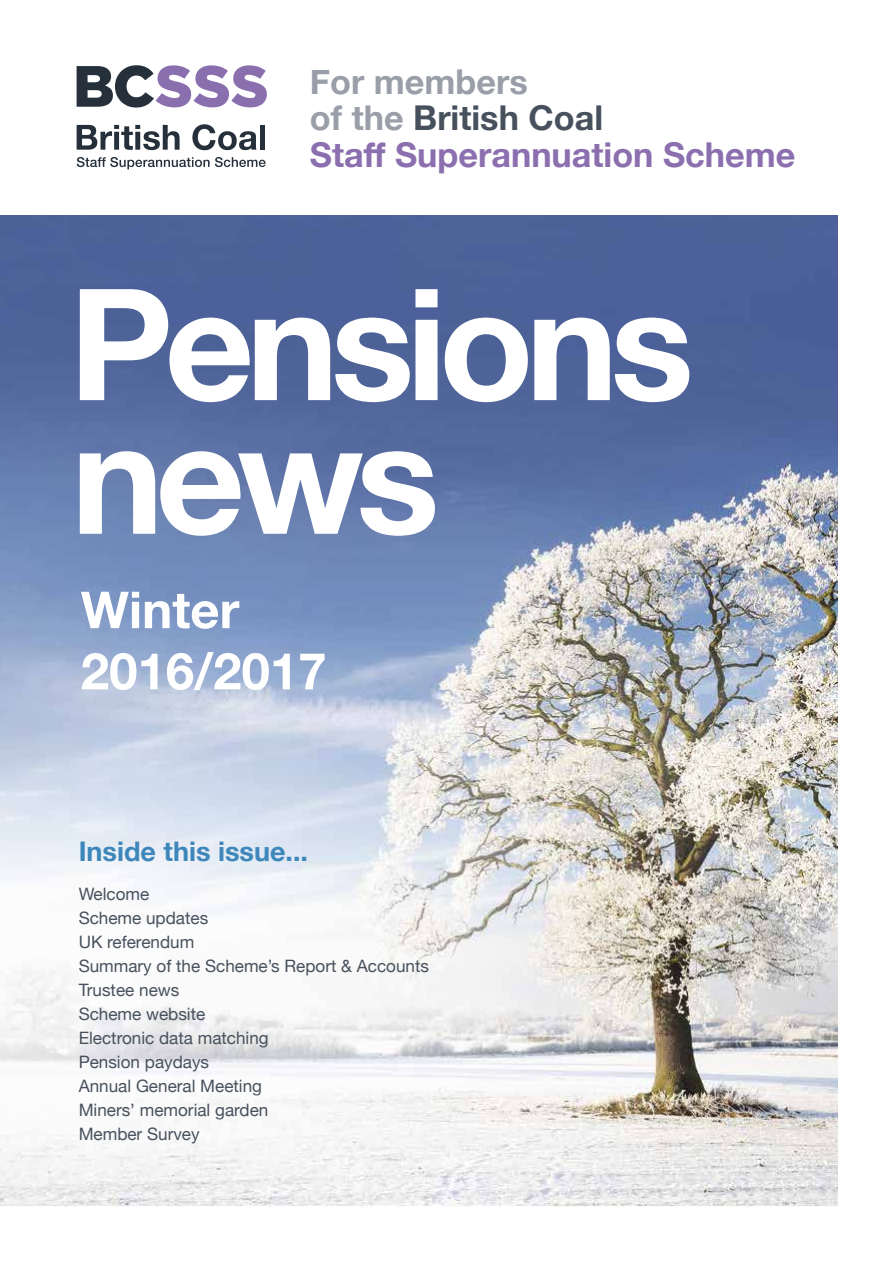
<style>
.page{position:relative;width:893px;height:1263px;background:#fff}
.page>*{position:absolute;margin:0;border:0;box-sizing:border-box;transform-origin:0 0}
.t1{font:700 155.4px/133.6px "Helvetica Neue";letter-spacing:-.05em;color:#fff}
.t2{font:700 51px/61.2px "Helvetica Neue";color:#fff}
.t3{font:700 34.2px/36.5px "Helvetica Neue";color:#8b6faf}
.t4{font:700 27px "Helvetica Neue";color:#3e87bb}
.t5{font:17.1px/24px "Helvetica Neue";color:#47515d}
.s1{color:#999ea8}
.s2{color:#47515d}
</style>
<div class="page">
<img style="left:0;top:216px;width:838px;height:990px">
<svg style="left:77px;top:125px;width:103px;height:25px"></svg>
<svg style="left:192px;top:124px;width:65px;height:26px"></svg>
<div style="left:260px;top:125px;width:5px;height:25px;background:#25303b"></div>
<svg style="left:77px;top:157px;width:189px;height:12px"></svg>
<svg style="left:77px;top:65px;width:190px;height:43px"></svg>
<h3 class="t3" style="left:310px;top:64px;width:487px"><span class="s1">For members<br>of the</span> <span class="s2">British Coal<br></span>Staff Superannuation Scheme</h3>
<h1 class="t1" style="left:69px;top:282px;width:626px">Pensions news</h1>
<h2 class="t2" style="left:81px;top:581px;width:247px">Winter<br>2016/2017</h2>
<h3 class="t4" style="left:79px;top:830px;width:231px">Inside this issue...</h3>
<p class="t5" style="left:79px;top:882px;width:352px">Welcome<br>Scheme updates<br>UK referendum<br>Summary of the Scheme’s Report &amp; Accounts<br>Trustee news<br>Scheme website<br>Electronic data matching<br>Pension paydays<br>Annual General Meeting<br>Miners’ memorial garden<br>Member Survey</p>
</div>
